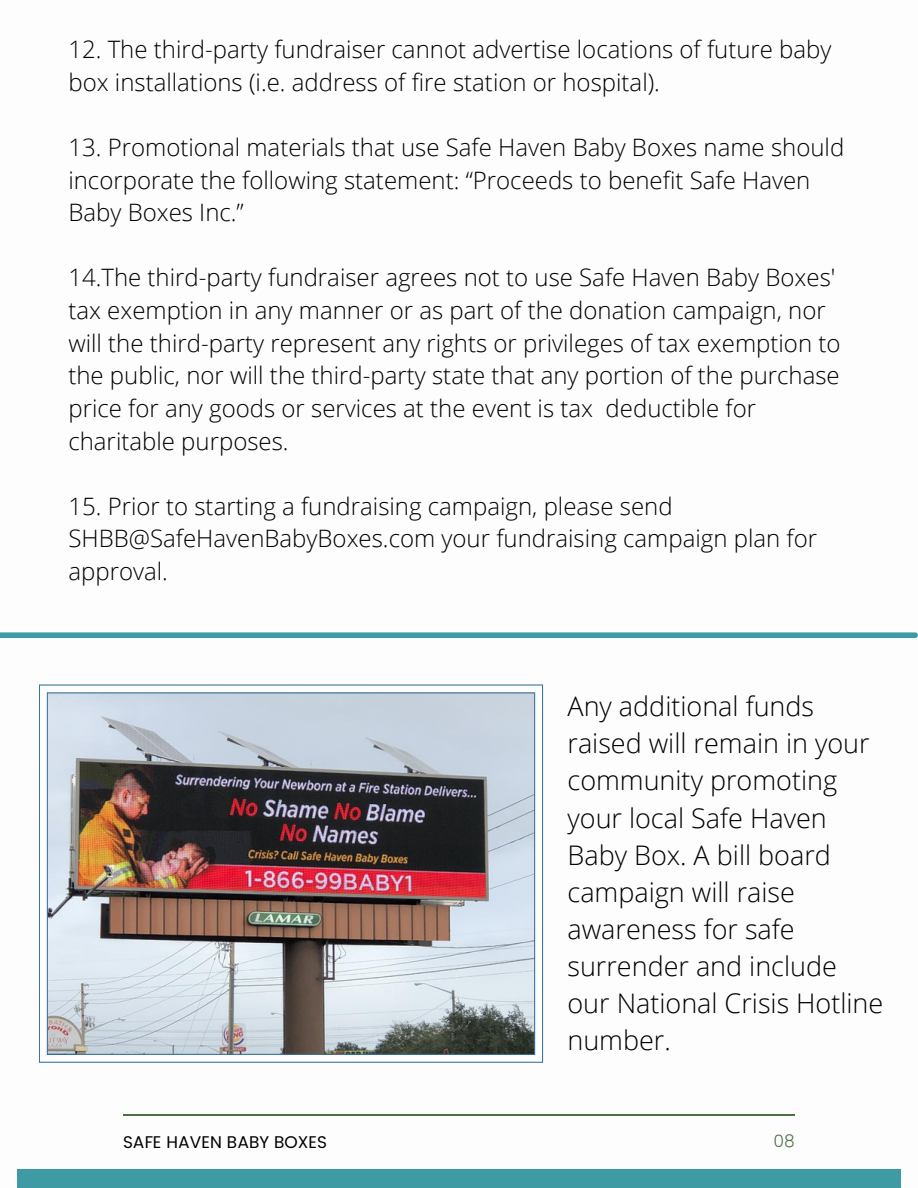
<style>
.page{position:relative;width:918px;height:1188px;background:#fff}
.page>*{position:absolute;margin:0;border:0;box-sizing:border-box;transform-origin:0 0}
.t1{font:300 27px/37.2px "Open Sans";color:#000}
.t2{font:300 24px/32.7px "Open Sans";color:#000}
.t3{font:16.95px "Poppins";color:#000}
.t4{font:300 16.95px "Poppins";color:#4d7043}
</style>
<div class="page">
<div style="left:17px;top:1169px;width:883px;height:19px;background:#3e9aa3"></div>
<hr style="left:123px;top:1114px;width:672px;height:1px;background:#4d7043">
<div style="left:0;top:632px;width:915px;height:6px;background:#3e9aa3"></div>
<img style="left:39px;top:684px;width:504px;height:379px">
<p class="t2" style="left:68px;top:32px;width:765px">12. The third-party fundraiser cannot advertise locations of future baby box installations (i.e. address of fire station or hospital).</p>
<p class="t2" style="left:68px;top:130px;width:777px">13. Promotional materials that use Safe Haven Baby Boxes name should incorporate the following statement: “Proceeds to benefit Safe Haven<br>Baby Boxes Inc.”</p>
<p class="t2" style="left:68px;top:261px;width:774px">14.The third-party fundraiser agrees not to use Safe Haven Baby Boxes' tax exemption in any manner or as part of the donation campaign, nor will the third-party represent any rights or privileges of tax exemption to the public, nor will the third-party state that any portion of the purchase price for any goods or services at the event is tax deductible for charitable purposes.</p>
<p class="t2" style="left:68px;top:489px;width:750px">15. Prior to starting a fundraising campaign, please send<br>SHBB@SafeHavenBabyBoxes.com your fundraising campaign plan for approval.</p>
<p class="t1" style="left:568px;top:687px;width:304px">Any additional funds raised will remain in your</p>
<p class="t1" style="left:568px;top:761px;width:317px">community promoting your local Safe Haven<br>Baby Box. A bill board campaign will raise awareness for safe surrender and include our National Crisis Hotline number.</p>
<p class="t3" style="left:123px;top:1132px;width:206px">SAFE HAVEN BABY BOXES</p>
<p class="t4" style="left:774px;top:1131px;width:23px">08</p>
</div>
